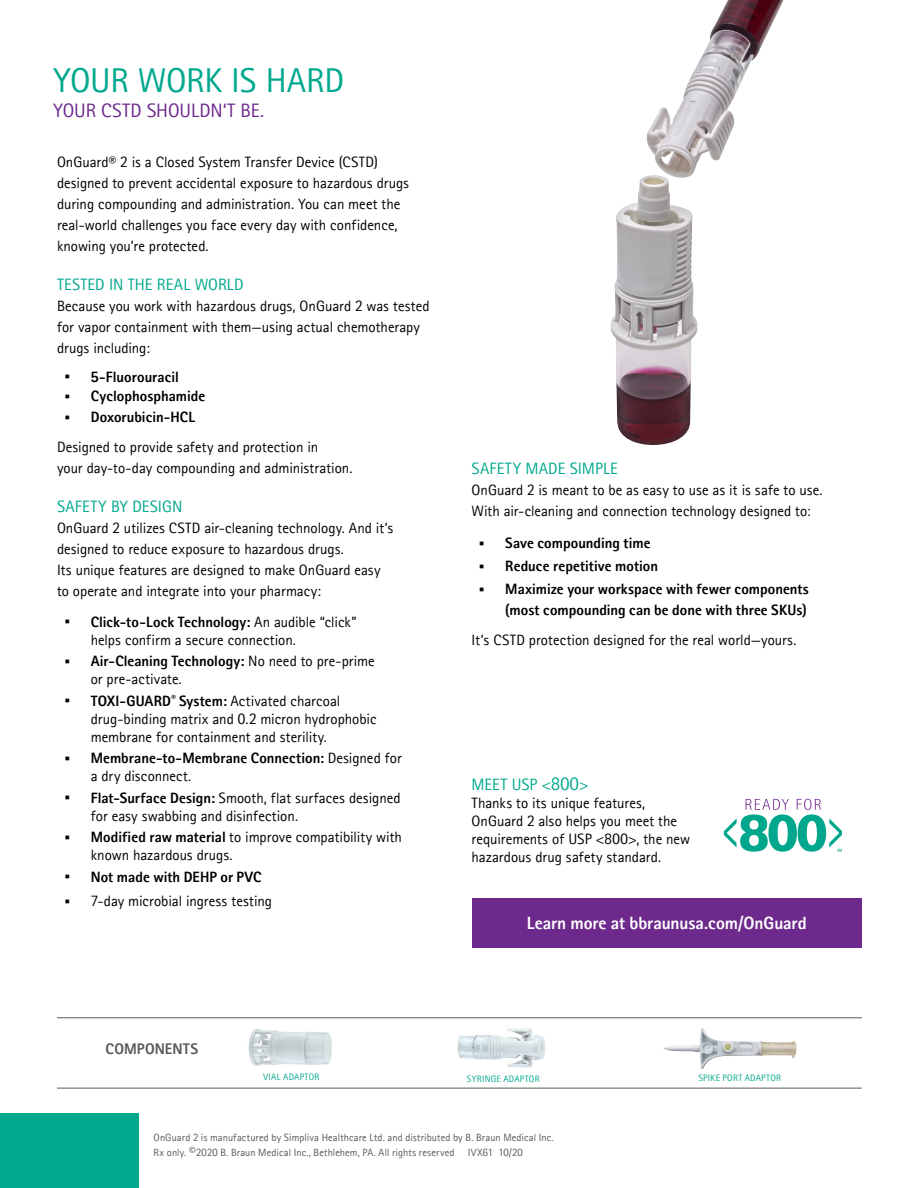
<style>
.page{position:relative;width:918px;height:1188px;background:#fff}
.page>*{position:absolute;margin:0;border:0;box-sizing:border-box;transform-origin:0 0}
.t1{font:34.5px "Rotis II Sans Pro";letter-spacing:-.01em;color:#00a88e}
.Subline_Versal{font:19.5px "Rotis II Sans Pro";letter-spacing:-.005em;color:#6d298c}
.t2{font:700 17.7px "Rotis II Sans Pro";letter-spacing:-.005em;color:#fff}
.Bodytext__Box{font:16.5px "Rotis II Sans Pro";letter-spacing:.005em;color:#00a88e}
.Subline_Versal-2{font:700 15.45px "Rotis II Sans Pro";letter-spacing:.005em;color:#58595b}
.Bodytext__Box-2{font:15px/21px "Rotis II Sans Pro";color:#000}
.t3{font:700 15px/18px "Rotis II Sans Pro";color:#000}
.t4{font:10.5px "Rotis II Sans Pro";letter-spacing:.01em;color:#58595b}
.Subline_Versal-3{font:9.3px "Rotis II Sans Pro";letter-spacing:.03em;color:#00a88e}
.s1{font-family:"Rotis Sans Serif Pro";font-weight:800;font-size:30px}
.s2{font-weight:700}
.s3{font-weight:400}
.s4{font-size:18px}
.s5{font-size:13.5px}
</style>
<div class="page">
<div style="left:0;top:1114px;width:139px;height:74px;background:#00a88e"></div>
<hr style="left:57px;top:1017px;width:805px;height:1px;background:#58595b">
<hr style="left:57px;top:1088px;width:805px;height:1px;background:#58595b">
<div style="left:472px;top:898px;width:389px;height:50px;background:#6d298c"></div>
<svg style="left:724px;top:799px;width:118px;height:53px"></svg>
<img style="left:248px;top:1029px;width:84px;height:37px">
<img style="left:457px;top:1028px;width:88px;height:40px">
<img style="left:611px;top:0;width:173px;height:445px">
<img style="left:663px;top:1028px;width:125px;height:41px">
<p class="t1" style="left:53px;top:61px;width:293px">YOUR WORK IS HARD</p>
<p class="Subline_Versal" style="left:53px;top:99px;width:212px">YOUR CSTD SHOULDN‘T BE.</p>
<p class="Bodytext__Box-2" style="left:57px;top:152px;width:354px">OnGuard® 2 is a Closed System Transfer Device (CSTD) designed to prevent accidental exposure to hazardous drugs during compounding and administration. You can meet the real-world challenges you face every day with confidence, knowing you’re protected.</p>
<p class="Bodytext__Box" style="left:57px;top:276px;width:188px">TESTED IN THE REAL WORLD</p>
<p class="Bodytext__Box-2" style="left:57px;top:296px;width:374px">Because you work with hazardous drugs, OnGuard 2 was tested for vapor containment with them—using actual chemotherapy drugs including:</p>
<p class="t3" style="left:64px;top:368px;width:117px"><span class="s1">·</span> 5-Fluorouracil</p>
<p class="t3" style="left:64px;top:387px;width:143px"><span class="s1">·</span> Cyclophosphamide</p>
<p class="t3" style="left:64px;top:408px;width:133px"><span class="s1">·</span> Doxorubicin-HCL</p>
<p class="Bodytext__Box-2" style="left:57px;top:437px;width:297px">Designed to provide safety and protection in<br>your day-to-day compounding and administration.</p>
<p class="Bodytext__Box" style="left:57px;top:498px;width:127px">SAFETY BY DESIGN</p>
<p class="Bodytext__Box-2" style="left:57px;top:518px;width:338px">OnGuard 2 utilizes CSTD air-cleaning technology. And it’s designed to reduce exposure to hazardous drugs.<br>Its unique features are designed to make OnGuard easy to operate and integrate into your pharmacy:</p>
<p class="Bodytext__Box-2" style="left:91px;top:613px;width:267px;line-height:18px;text-indent:-27px"><span class="s1">·</span> <span class="s2">Click-to-Lock Technology:</span> An audible “click” helps confirm a secure connection.</p>
<p class="Bodytext__Box-2" style="left:91px;top:652px;width:285px;line-height:18px;text-indent:-27px"><span class="s1">·</span> <span class="s2">Air-Cleaning Technology:</span> No need to pre-prime or pre-activate.</p>
<p class="Bodytext__Box-2" style="left:91px;top:692px;width:288px;line-height:18px;text-indent:-27px"><span class="s1">·</span> <span class="s2">TOXI-GUARD</span><sup>®</sup> <span class="s2">System:</span> Activated charcoal drug-binding matrix and 0.2 micron hydrophobic membrane for containment and sterility.</p>
<p class="t3" style="left:91px;top:749px;width:313px;text-indent:-27px"><span class="s1">·</span> Membrane-to-Membrane Connection: <span class="s3">Designed for a dry disconnect.</span></p>
<p class="Bodytext__Box-2" style="left:91px;top:789px;width:311px;line-height:18px;text-indent:-27px"><span class="s1">·</span> <span class="s2">Flat-Surface Design:</span> Smooth, flat surfaces designed for easy swabbing and disinfection.</p>
<p class="Bodytext__Box-2" style="left:91px;top:828px;width:313px;line-height:18px;text-indent:-27px"><span class="s1">·</span> <span class="s2">Modified raw material</span> to improve compatibility with known hazardous drugs.</p>
<p class="t3" style="left:64px;top:868px;width:199px"><span class="s1">·</span> Not made with DEHP or PVC</p>
<p class="Bodytext__Box-2" style="left:64px;top:891px;width:210px"><span class="s1">·</span> 7-day microbial ingress testing</p>
<p class="Bodytext__Box" style="left:472px;top:459px;width:148px">SAFETY MADE SIMPLE</p>
<p class="Bodytext__Box-2" style="left:472px;top:480px;width:352px">OnGuard 2 is meant to be as easy to use as it is safe to use.<br>With air-cleaning and connection technology designed to:</p>
<p class="t3" style="left:478px;top:534px;width:174px"><span class="s1">·</span> Save compounding time</p>
<p class="t3" style="left:478px;top:557px;width:181px"><span class="s1">·</span> Reduce repetitive motion</p>
<p class="t3" style="left:478px;top:579px;width:332px;line-height:21px;text-align:right"><span class="s1">·</span> Maximize your workspace with fewer components (most compounding can be done with three SKUs)</p>
<p class="Bodytext__Box-2" style="left:472px;top:630px;width:327px">It’s CSTD protection designed for the real world—yours.</p>
<p class="Bodytext__Box" style="left:472px;top:775px;width:118px">MEET USP &lt;<span class="s4">800</span>&gt;</p>
<p class="Bodytext__Box-2" style="left:472px;top:794px;width:220px;line-height:18px">Thanks to its unique features,<br>OnGuard 2 also helps you meet the requirements of USP &lt;800&gt;, the new hazardous drug safety standard.</p>
<p class="t2" style="left:527px;top:913px;width:281px">Learn more at bbraunusa.com/OnGuard</p>
<p class="Subline_Versal-2" style="left:106px;top:1040px;width:94px">COMPONENTS</p>
<p class="Subline_Versal-3" style="left:263px;top:1072px;width:58px">VIAL ADAPTOR</p>
<p class="Subline_Versal-3" style="left:467px;top:1073px;width:74px">SYRINGE ADAPTOR</p>
<p class="t4" style="left:154px;top:1132px;width:402px">OnGuard 2 is manufactured by Simpliva Healthcare Ltd. and distributed by B. Braun Medical Inc.</p>
<p class="t4" style="left:154px;top:1147px;width:302px">Rx only. <span class="s5">©</span>2020 B. Braun Medical Inc., Bethlehem, PA. All rights reserved</p>
<p class="t4" style="left:468px;top:1147px;width:57px">IVX61 10/20</p>
<p class="Subline_Versal-3" style="left:698px;top:1073px;width:84px">SPIKE PORT ADAPTOR</p>
</div>
